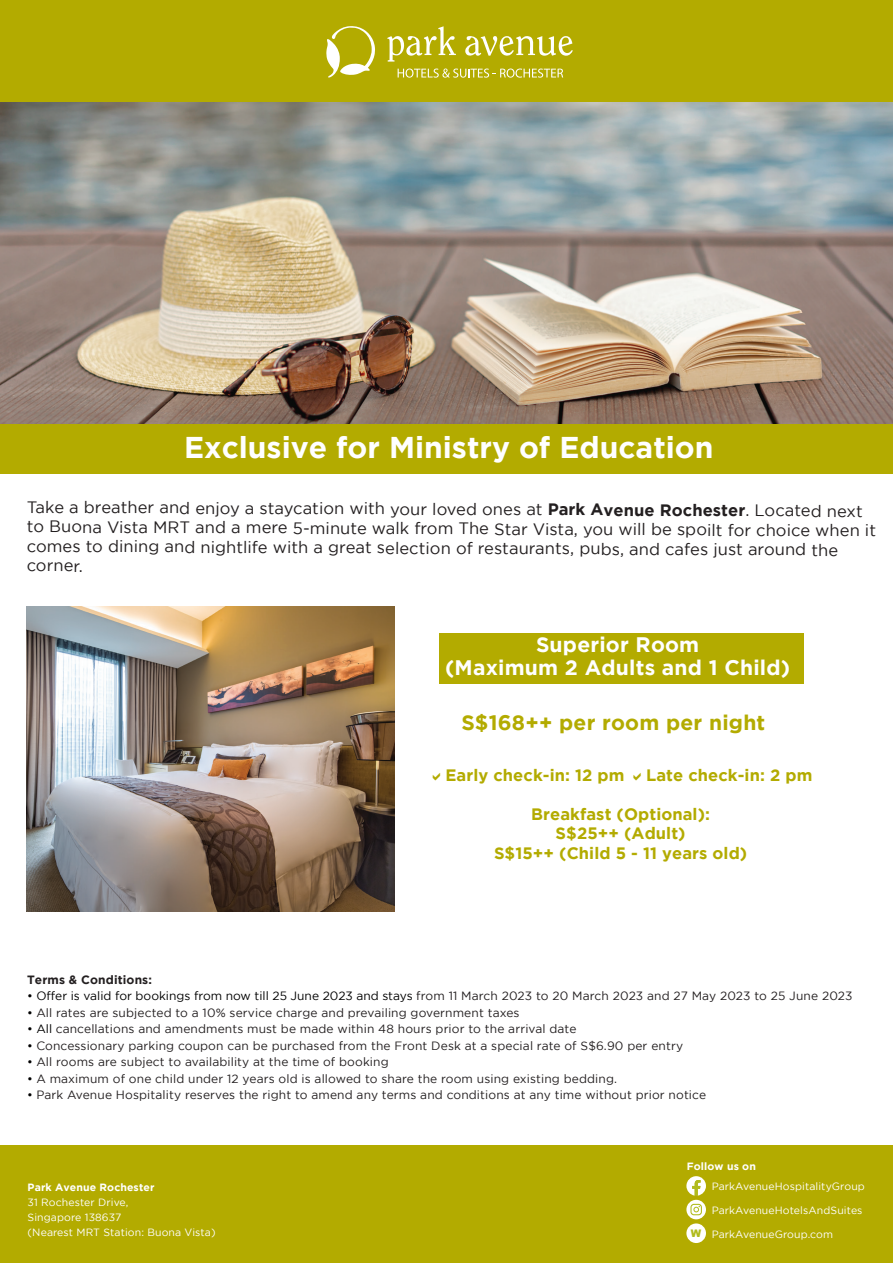
<style>
.page{position:relative;width:893px;height:1263px;background:#fff}
.page>*{position:absolute;margin:0;border:0;box-sizing:border-box;transform-origin:0 0}
.t1{font:700 30px "Gotham";color:#fff}
.t2{font:700 21px/22.8px "Gotham";letter-spacing:.01em;color:#fff;text-align:center}
.t3{font:700 21px "Gotham";letter-spacing:.01em;color:#b3ab00}
.t4{font:16.5px/19.8px "Gotham";color:#231f20}
.t5{font:700 16.5px/19.5px "Gotham";letter-spacing:.005em;color:#b3ab00;text-align:center}
.t6{font:12px "Gotham";letter-spacing:.01em;color:#231f20}
.t7{font:12px "Gotham";color:#000}
.t8{font:700 12px "Gotham";letter-spacing:.01em;color:#231f20}
.t9{font:10.5px/15px "Gotham";letter-spacing:.01em;color:#fff}
.t10{font:700 10.5px "Gotham";letter-spacing:.01em;color:#fff}
.s1{font-weight:700}
.s2{color:#231f20}
.s3{color:#000}
.s4{font-family:"Arial";font-weight:900;color:#b0bb1d}
</style>
<div class="page">
<img style="left:0;top:102px;width:893px;height:322px">
<div style="left:0;top:1145px;width:893px;height:118px;background:#b3ab00"></div>
<svg style="left:686px;top:1176px;width:20px;height:20px"></svg>
<svg style="left:686px;top:1200px;width:20px;height:19px"></svg>
<svg style="left:690px;top:1204px;width:12px;height:11px"></svg>
<div style="left:686px;top:1223px;width:20px;height:20px;background:#fff;border-radius:50%"></div>
<div style="left:0;top:0;width:893px;height:102px;background:#b3ab00"></div>
<svg style="left:326px;top:26px;width:49px;height:52px"></svg>
<svg style="left:387px;top:26px;width:69px;height:36px"></svg>
<svg style="left:465px;top:36px;width:108px;height:20px"></svg>
<svg style="left:398px;top:69px;width:165px;height:9px"></svg>
<div style="left:0;top:424px;width:893px;height:50px;background:#b3ab00"></div>
<img style="left:27px;top:606px;width:367px;height:305px">
<div style="left:439px;top:633px;width:364px;height:51px;background:#b3ab00"></div>
<h1 class="t1" style="left:184px;top:430px;width:531px">Exclusive for Ministry of Education</h1>
<p class="t4" style="left:27px;top:498px;width:851px">Take a breather and enjoy a staycation with your loved ones at <span class="s1">Park Avenue Rochester</span>. Located next to Buona Vista MRT and a mere 5-minute walk from The Star Vista, you will be spoilt for choice when it comes to dining and nightlife with a great selection of restaurants, pubs, and cafes just around the</p>
<h3 class="t4" style="left:27px;top:555px;width:58px">corner.</h3>
<h2 class="t2" style="left:445px;top:632px;width:347px">Superior Room<br>(Maximum 2 Adults and 1 Child)</h2>
<h2 class="t3" style="left:461px;top:710px;width:305px">S$168++ per room per night</h2>
<h3 class="t5" style="left:445px;top:765px;width:181px">Early check-in: 12 pm</h3>
<h3 class="t5" style="left:646px;top:765px;width:168px">Late check-in: 2 pm</h3>
<h3 class="t5" style="left:494px;top:804px;width:255px">Breakfast (Optional):<br>S$25++ (Adult)<br>S$15++ (Child 5 - 11 years old)</h3>
<p class="t8" style="left:27px;top:973px;width:126px">Terms &amp; Conditions:</p>
<p class="t7" style="left:27px;top:989px;width:827px">• Offer is valid for bookings from now till 25 June 2023 and stays <span class="s2">from 11 March 2023 to 20 March 2023 and 27 May 2023 to 25 June 2023</span></p>
<p class="t6" style="left:27px;top:1006px;width:494px"><span class="s3">•</span> All rates are subjected to a 10% service charge and prevailing government taxes</p>
<p class="t6" style="left:27px;top:1022px;width:551px"><span class="s3">• All</span> cancellations and amendments must be made within 48 hours prior to the arrival date</p>
<p class="t6" style="left:27px;top:1039px;width:658px"><span class="s3">•</span> Concessionary parking coupon can be purchased from the Front Desk at a special rate of S$6.90 per entry</p>
<p class="t6" style="left:27px;top:1055px;width:363px"><span class="s3">•</span> All rooms are subject to availability at the time of booking</p>
<p class="t6" style="left:27px;top:1072px;width:592px"><span class="s3">•</span> A maximum of one child under 12 years old is allowed to share the room using existing bedding.</p>
<p class="t6" style="left:27px;top:1088px;width:681px"><span class="s3">•</span> Park Avenue Hospitality reserves the right to amend any terms and conditions at any time without prior notice</p>
<p class="t10" style="left:28px;top:1181px;width:128px">Park Avenue Rochester</p>
<p class="t9" style="left:28px;top:1194px;width:189px">31 Rochester Drive,<br>Singapore 138637<br>(Nearest MRT Station: Buona Vista)</p>
<p class="t10" style="left:687px;top:1160px;width:70px">Follow us on</p>
<p class="t9" style="left:712px;top:1178px;width:155px">ParkAvenueHospitalityGroup</p>
<p class="t9" style="left:712px;top:1202px;width:152px">ParkAvenueHotelsAndSuites</p>
<p class="t9" style="left:691px;top:1226px;width:144px"><span class="s4">W</span> ParkAvenueGroup.com</p>
</div>
